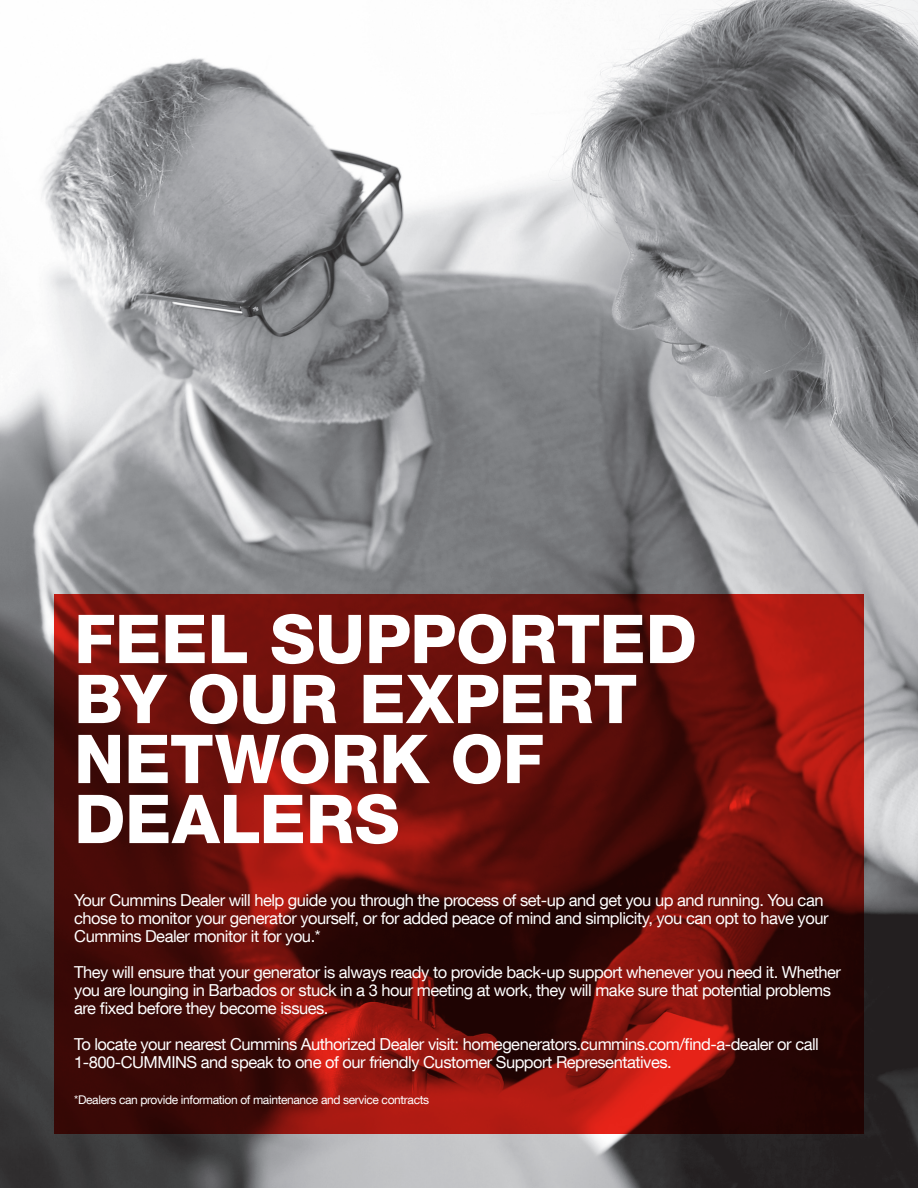
<style>
.page{position:relative;width:918px;height:1188px;background:#fff}
.page>*{position:absolute;margin:0;border:0;box-sizing:border-box;transform-origin:0 0}
.t1{font:800 67.5px/60px "Helvetica Neue LT Com";letter-spacing:-.005em;color:#fff}
.t2{font:16.5px/18px "Helvetica Neue LT Com";letter-spacing:-.03em;color:#fff}
.t3{font:12px "Helvetica Neue LT Com";letter-spacing:-.03em;color:#fff}
</style>
<div class="page">
<img style="left:0;top:0;width:918px;height:1188px">
<svg style="left:54px;top:594px;width:810px;height:540px;background:#620f0a"></svg>
<p class="t1" style="left:74px;top:609px;width:624px">FEEL SUPPORTED<br>BY OUR EXPERT<br>NETWORK OF<br>DEALERS</p>
<p class="t2" style="left:74px;top:891px;width:756px">Your Cummins Dealer will help guide you through the process of set-up and get you up and running. You can chose to monitor your generator yourself, or for added peace of mind and simplicity, you can opt to have your<br>Cummins Dealer monitor it for you.*</p>
<p class="t2" style="left:74px;top:963px;width:768px">They will ensure that your generator is always ready to provide back-up support whenever you need it. Whether you are lounging in Barbados or stuck in a 3 hour meeting at work, they will make sure that potential problems are fixed before they become issues.</p>
<p class="t2" style="left:74px;top:1035px;width:746px">To locate your nearest Cummins Authorized Dealer visit: homegenerators.cummins.com/find-a-dealer or call<br>1-800-CUMMINS and speak to one of our friendly Customer Support Representatives.</p>
<p class="t3" style="left:74px;top:1093px;width:356px">*Dealers can provide information of maintenance and service contracts</p>
</div>
